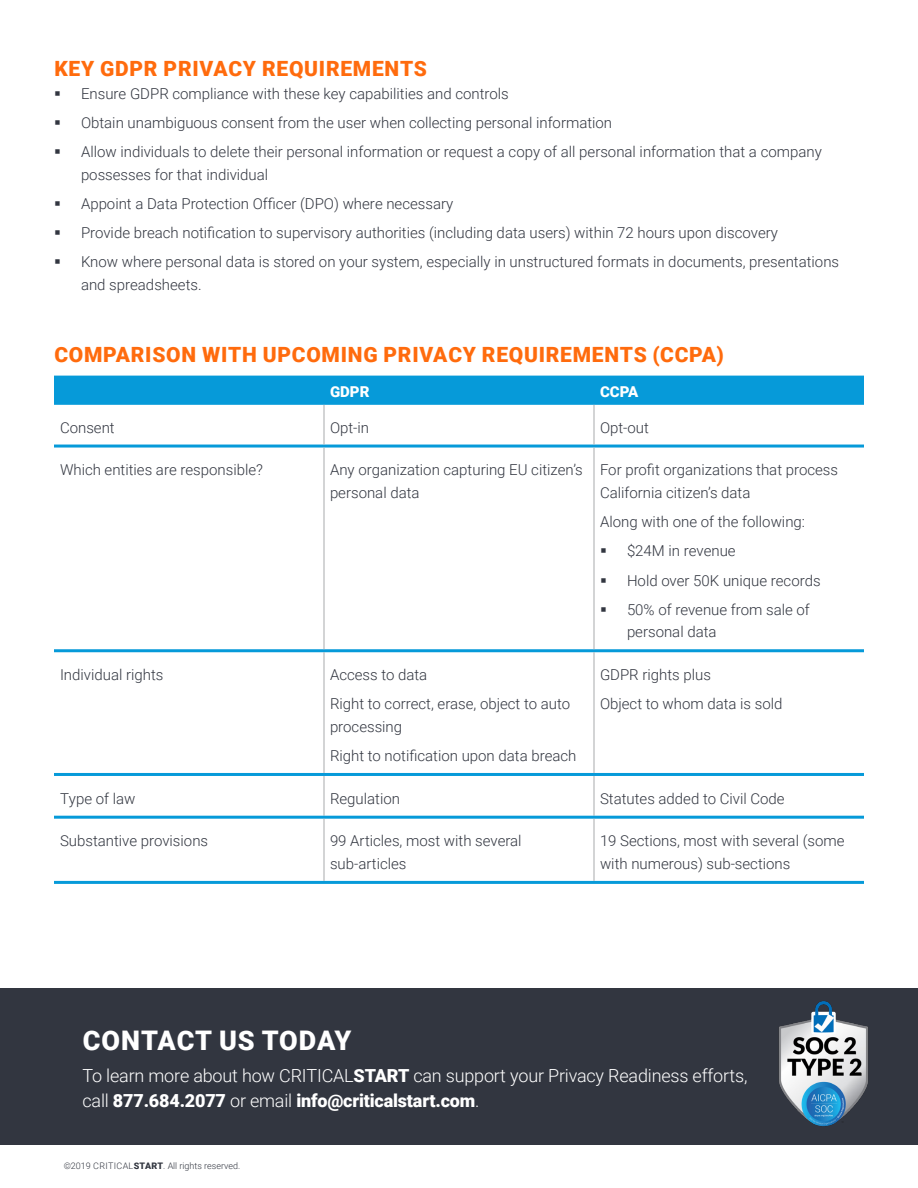
<style>
.page{position:relative;width:918px;height:1188px;background:#fff}
.page>*{position:absolute;margin:0;border:0;box-sizing:border-box;transform-origin:0 0}
.Body{font:900 27px "Roboto";letter-spacing:.035em;color:#fff}
.B_head{font:900 21px "Roboto";letter-spacing:.035em;color:#ff6b0d}
.Body-2{font:300 18px/25.5px "Roboto";letter-spacing:-.01em;color:#fff}
.Body-3{font:300 15px/22.5px "Roboto";color:#323640}
.Body-4{font:900 15px "Roboto";color:#fff}
.Body-5{font:300 9px "Roboto";color:#323640}
.s1{font-weight:900}
</style>
<div class="page">
<div style="left:0;top:988px;width:918px;height:157px;background:#323640"></div>
<div style="left:54px;top:376px;width:810px;height:26px;background:#069ad9"></div>
<hr style="left:54px;top:402px;width:270px;height:3px;background:#069ad9">
<hr style="left:324px;top:402px;width:270px;height:3px;background:#069ad9">
<hr style="left:594px;top:402px;width:270px;height:3px;background:#069ad9">
<hr style="left:54px;top:445px;width:270px;height:3px;background:#069ad9">
<hr style="left:324px;top:445px;width:270px;height:3px;background:#069ad9">
<hr style="left:594px;top:445px;width:270px;height:3px;background:#069ad9">
<hr style="left:54px;top:649px;width:270px;height:3px;background:#069ad9">
<hr style="left:324px;top:649px;width:270px;height:3px;background:#069ad9">
<hr style="left:594px;top:649px;width:270px;height:3px;background:#069ad9">
<hr style="left:54px;top:773px;width:270px;height:3px;background:#069ad9">
<hr style="left:324px;top:773px;width:270px;height:3px;background:#069ad9">
<hr style="left:594px;top:773px;width:270px;height:3px;background:#069ad9">
<hr style="left:324px;top:405px;width:1px;height:40px;background:#a8abac">
<hr style="left:594px;top:405px;width:1px;height:40px;background:#a8abac">
<hr style="left:324px;top:448px;width:1px;height:201px;background:#a8abac">
<hr style="left:594px;top:448px;width:1px;height:201px;background:#a8abac">
<hr style="left:324px;top:652px;width:1px;height:121px;background:#a8abac">
<hr style="left:594px;top:652px;width:1px;height:121px;background:#a8abac">
<hr style="left:324px;top:776px;width:1px;height:40px;background:#a8abac">
<hr style="left:594px;top:776px;width:1px;height:40px;background:#a8abac">
<hr style="left:54px;top:816px;width:270px;height:3px;background:#069ad9">
<hr style="left:324px;top:816px;width:270px;height:3px;background:#069ad9">
<hr style="left:594px;top:816px;width:270px;height:3px;background:#069ad9">
<hr style="left:54px;top:881px;width:270px;height:3px;background:#069ad9">
<hr style="left:324px;top:881px;width:270px;height:3px;background:#069ad9">
<hr style="left:594px;top:881px;width:270px;height:3px;background:#069ad9">
<hr style="left:324px;top:819px;width:1px;height:62px;background:#a8abac">
<hr style="left:594px;top:819px;width:1px;height:62px;background:#a8abac">
<img style="left:779px;top:1001px;width:89px;height:125px">
<p class="B_head" style="left:54px;top:54px;width:374px">KEY GDPR PRIVACY REQUIREMENTS</p>
<p class="Body-3" style="left:81px;top:81px;width:429px">Ensure GDPR compliance with these key capabilities and controls</p>
<p class="Body-3" style="left:81px;top:111px;width:533px">Obtain unambiguous consent from the user when collecting personal information</p>
<p class="Body-3" style="left:81px;top:140px;width:742px">Allow individuals to delete their personal information or request a copy of all personal information that a company possesses for that individual</p>
<p class="Body-3" style="left:81px;top:192px;width:374px">Appoint a Data Protection Officer (DPO) where necessary</p>
<p class="Body-3" style="left:81px;top:221px;width:699px">Provide breach notification to supervisory authorities (including data users) within 72 hours upon discovery</p>
<p class="Body-3" style="left:81px;top:250px;width:760px">Know where personal data is stored on your system, especially in unstructured formats in documents, presentations and spreadsheets.</p>
<p class="B_head" style="left:54px;top:340px;width:671px">COMPARISON WITH UPCOMING PRIVACY REQUIREMENTS (CCPA)</p>
<p class="Body-4" style="left:330px;top:381px;width:41px">GDPR</p>
<p class="Body-4" style="left:600px;top:381px;width:40px">CCPA</p>
<p class="Body-3" style="left:60px;top:415px;width:56px">Consent</p>
<p class="Body-3" style="left:330px;top:415px;width:41px">Opt-in</p>
<p class="Body-3" style="left:600px;top:415px;width:51px">Opt-out</p>
<p class="Body-3" style="left:60px;top:458px;width:204px">Which entities are responsible?</p>
<p class="Body-3" style="left:330px;top:458px;width:254px">Any organization capturing EU citizen’s personal data</p>
<p class="Body-3" style="left:600px;top:458px;width:240px">For profit organizations that process<br>California citizen’s data</p>
<p class="Body-3" style="left:600px;top:510px;width:207px">Along with one of the following:</p>
<p class="Body-3" style="left:627px;top:539px;width:110px">$24M in revenue</p>
<p class="Body-3" style="left:627px;top:568px;width:195px">Hold over 50K unique records</p>
<p class="Body-3" style="left:627px;top:598px;width:184px">50% of revenue from sale of personal data</p>
<p class="Body-3" style="left:60px;top:663px;width:105px">Individual rights</p>
<p class="Body-3" style="left:330px;top:663px;width:99px">Access to data</p>
<p class="Body-3" style="left:330px;top:692px;width:242px">Right to correct, erase, object to auto processing</p>
<p class="Body-3" style="left:330px;top:744px;width:248px">Right to notification upon data breach</p>
<p class="Body-3" style="left:600px;top:663px;width:112px">GDPR rights plus</p>
<p class="Body-3" style="left:600px;top:692px;width:184px">Object to whom data is sold</p>
<p class="Body-3" style="left:60px;top:787px;width:77px">Type of law</p>
<p class="Body-3" style="left:330px;top:787px;width:72px">Regulation</p>
<p class="Body-3" style="left:600px;top:787px;width:186px">Statutes added to Civil Code</p>
<p class="Body-3" style="left:60px;top:829px;width:150px">Substantive provisions</p>
<p class="Body-3" style="left:330px;top:829px;width:193px">99 Articles, most with several sub-articles</p>
<p class="Body-3" style="left:600px;top:829px;width:246px">19 Sections, most with several (some with numerous) sub-sections</p>
<p class="Body" style="left:83px;top:1021px;width:270px">CONTACT US TODAY</p>
<p class="Body-2" style="left:82px;top:1062px;width:666px">To learn more about how CRITICAL<span class="s1">START</span> can support your Privacy Readiness efforts, call <span class="s1">877.684.2077</span> or email <span class="s1">info@criticalstart.com</span>.</p>
<p class="Body-5" style="left:64px;top:1160px;width:178px">©2019 CRITICAL<span class="s1">START</span>. All rights reserved.</p>
</div>
